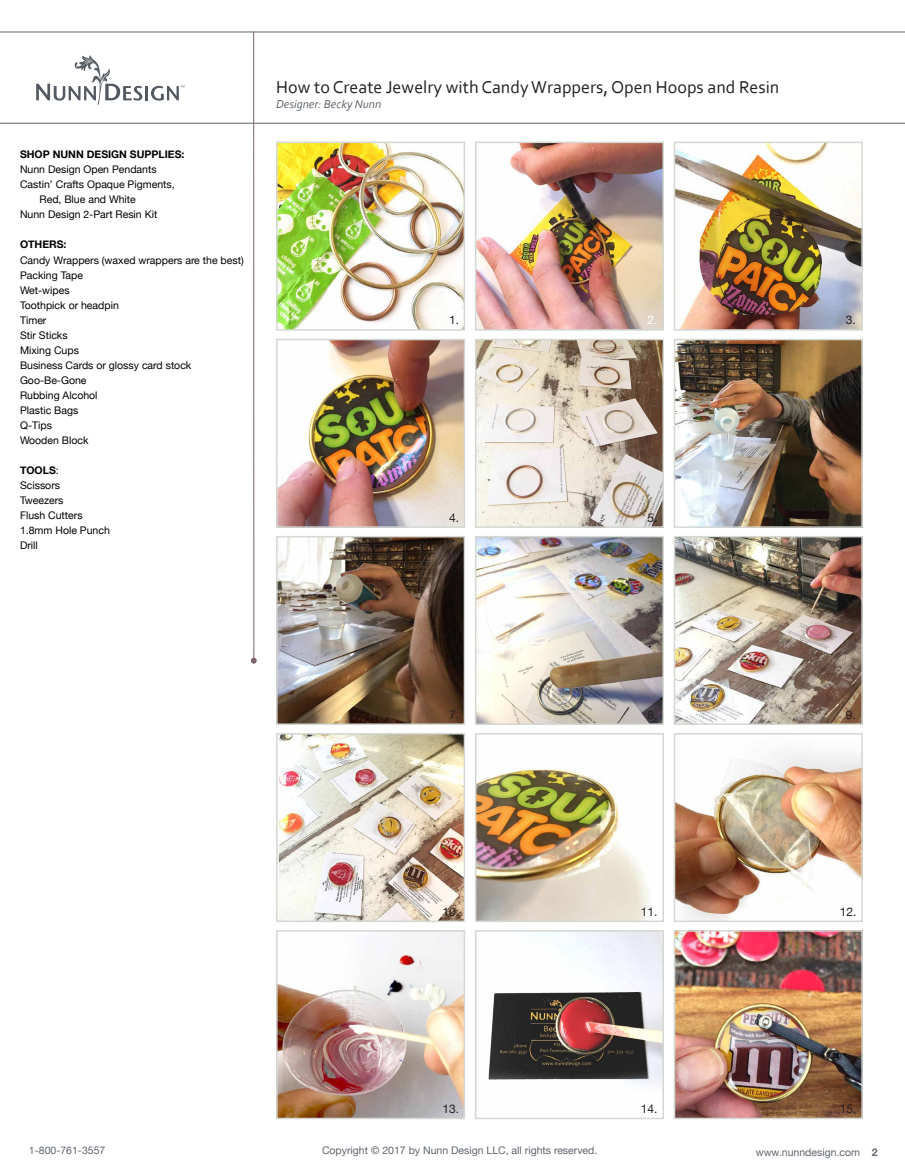
<style>
.page{position:relative;width:905px;height:1175px;background:#fff}
.page>*{position:absolute;margin:0;border:0;box-sizing:border-box;transform-origin:0 0}
.t1{font:18px "Corbel";color:#231f20}
.t2{font:12px "Helvetica Neue";color:#231f20}
.t3{font:italic 12px "Corbel";color:#5f656d}
.t4{font:12px "Helvetica Neue";color:#fff}
.t5{font:10.5px/15px "Helvetica Neue";color:#000}
.t6{font:10.5px "Helvetica Neue";color:#5f656d}
.t7{font:700 10.5px "Helvetica Neue";color:#000}
.s1{font-weight:700}
</style>
<div class="page">
<hr style="left:0;top:32px;width:904px;height:1px;background:#5f656d">
<hr style="left:0;top:123px;width:904px;height:1px;background:#5f656d">
<svg style="left:36px;top:55px;width:106px;height:50px"></svg>
<hr style="left:145px;top:86px;width:3px;height:14px;background:#525960">
<svg style="left:151px;top:85px;width:34px;height:16px"></svg>
<hr style="left:253px;top:32px;width:1px;height:631px;background:#7b6368">
<svg style="left:251px;top:657px;width:6px;height:6px"></svg>
<img style="left:279px;top:145px;width:183px;height:183px">
<div style="left:276px;top:142px;width:189px;height:189px;border:2px solid #d4d8d3"></div>
<img style="left:279px;top:342px;width:183px;height:183px">
<div style="left:276px;top:339px;width:189px;height:189px;border:2px solid #d4d8d3"></div>
<img style="left:279px;top:539px;width:183px;height:183px">
<div style="left:276px;top:536px;width:189px;height:189px;border:2px solid #d4d8d3"></div>
<img style="left:279px;top:736px;width:183px;height:183px">
<div style="left:276px;top:733px;width:189px;height:189px;border:2px solid #d4d8d3"></div>
<img style="left:279px;top:933px;width:183px;height:183px">
<div style="left:276px;top:930px;width:189px;height:189px;border:2px solid #d4d8d3"></div>
<img style="left:478px;top:145px;width:183px;height:183px">
<div style="left:475px;top:142px;width:189px;height:189px;border:2px solid #d4d8d3"></div>
<img style="left:478px;top:342px;width:183px;height:183px">
<div style="left:475px;top:339px;width:189px;height:189px;border:2px solid #d4d8d3"></div>
<img style="left:478px;top:539px;width:183px;height:183px">
<div style="left:475px;top:536px;width:189px;height:189px;border:2px solid #d4d8d3"></div>
<img style="left:478px;top:769px;width:171px;height:150px">
<div style="left:475px;top:733px;width:189px;height:189px;border:2px solid #d4d8d3"></div>
<img style="left:488px;top:933px;width:173px;height:153px">
<div style="left:475px;top:930px;width:189px;height:189px;border:2px solid #d4d8d3"></div>
<img style="left:676px;top:752px;width:183px;height:167px">
<div style="left:673px;top:733px;width:189px;height:189px;border:2px solid #d4d8d3"></div>
<img style="left:676px;top:933px;width:183px;height:183px">
<div style="left:673px;top:930px;width:189px;height:189px;border:2px solid #d4d8d3"></div>
<img style="left:676px;top:145px;width:183px;height:183px">
<div style="left:673px;top:142px;width:189px;height:189px;border:2px solid #d4d8d3"></div>
<img style="left:676px;top:342px;width:183px;height:183px">
<div style="left:673px;top:339px;width:189px;height:189px;border:2px solid #d4d8d3"></div>
<img style="left:676px;top:539px;width:183px;height:183px">
<div style="left:673px;top:536px;width:189px;height:189px;border:2px solid #d4d8d3"></div>
<p class="t7" style="left:20px;top:146px;width:166px">SHOP NUNN DESIGN SUPPLIES:</p>
<p class="t5" style="left:20px;top:163px;width:138px">Nunn Design Open Pendants</p>
<p class="t5" style="left:20px;top:178px;width:156px">Castin’ Crafts Opaque Pigments,</p>
<p class="t5" style="left:40px;top:193px;width:98px">Red, Blue and White</p>
<p class="t5" style="left:20px;top:208px;width:139px">Nunn Design 2-Part Resin Kit</p>
<p class="t7" style="left:20px;top:236px;width:48px">OTHERS:</p>
<p class="t5" style="left:20px;top:253px;width:225px">Candy Wrappers (waxed wrappers are the best)<br>Packing Tape<br>Wet-wipes<br>Toothpick or headpin<br>Timer<br>Stir Sticks<br>Mixing Cups<br>Business Cards or glossy card stock<br>Goo-Be-Gone<br>Rubbing Alcohol<br>Plastic Bags<br>Q-Tips<br>Wooden Block</p>
<p class="t5" style="left:20px;top:463px;width:91px"><span class="s1">TOOLS</span>:<br>Scissors<br>Tweezers<br>Flush Cutters<br>1.8mm Hole Punch<br>Drill</p>
<h1 class="t1" style="left:276px;top:76px;width:504px">How to Create Jewelry with Candy Wrappers, Open Hoops and Resin</h1>
<p class="t3" style="left:276px;top:97px;width:107px">Designer: Becky Nunn</p>
<p class="t2" style="left:449px;top:311px;width:12px">1.</p>
<p class="t2" style="left:449px;top:509px;width:12px">4.</p>
<p class="t4" style="left:647px;top:311px;width:12px">2.</p>
<p class="t2" style="left:647px;top:509px;width:12px">5.</p>
<p class="t2" style="left:449px;top:706px;width:12px">7.</p>
<p class="t2" style="left:647px;top:706px;width:12px">8.</p>
<p class="t2" style="left:845px;top:311px;width:12px">3.</p>
<p class="t2" style="left:845px;top:509px;width:12px">6.</p>
<p class="t2" style="left:845px;top:706px;width:12px">9.</p>
<p class="t2" style="left:442px;top:903px;width:18px">10.</p>
<p class="t2" style="left:442px;top:1100px;width:18px">13.</p>
<p class="t2" style="left:640px;top:903px;width:18px">11.</p>
<p class="t2" style="left:640px;top:1100px;width:18px">14.</p>
<p class="t2" style="left:839px;top:903px;width:18px">12.</p>
<p class="t2" style="left:839px;top:1100px;width:18px">15.</p>
<p class="t6" style="left:29px;top:1142px;width:78px">1-800-761-3557</p>
<p class="t6" style="left:322px;top:1142px;width:277px">Copyright © 2017 by Nunn Design LLC, all rights reserved.</p>
<p class="t6" style="left:755px;top:1144px;width:123px">www.nunndesign.com <span class="s1">2</span></p>
</div>
